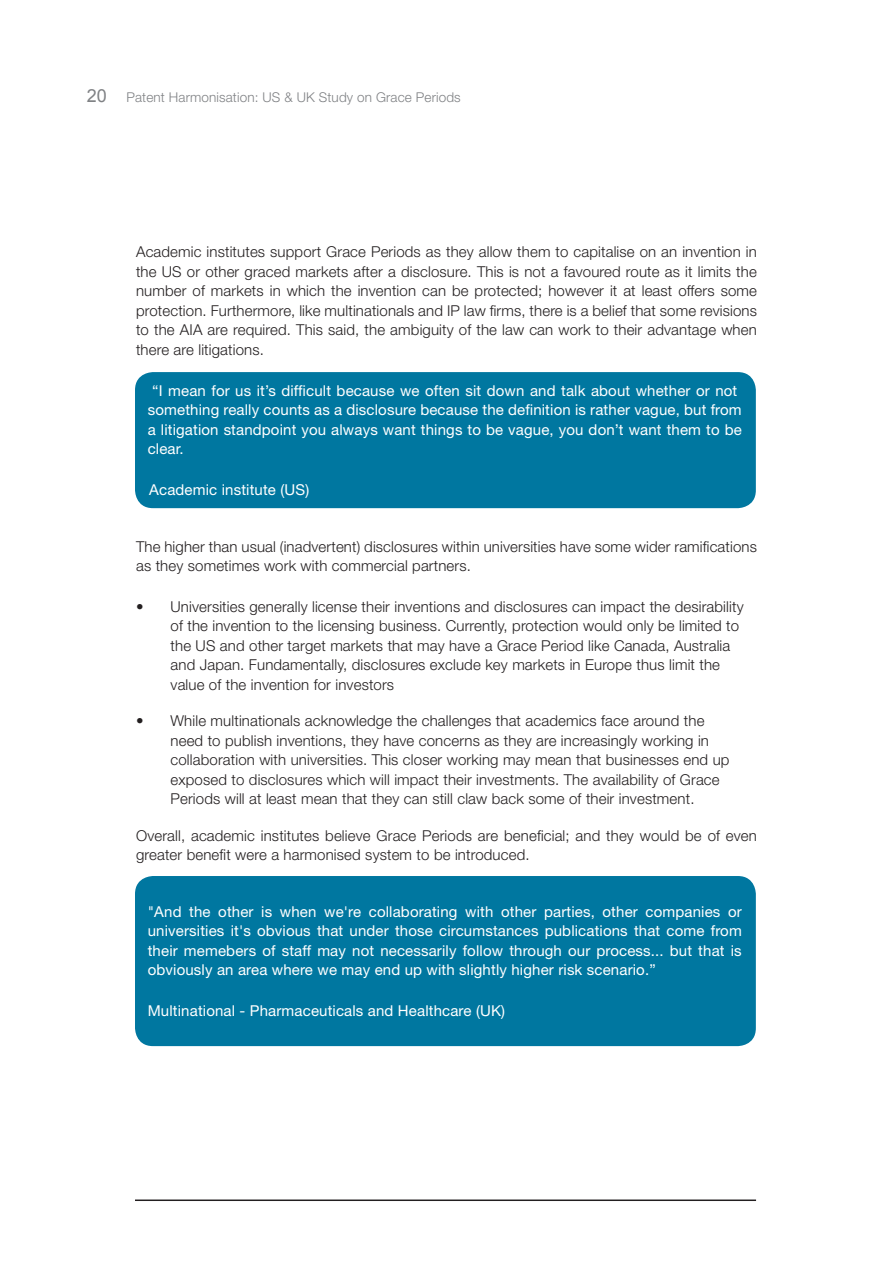
<style>
.page{position:relative;width:893px;height:1263px;background:#fff}
.page>*{position:absolute;margin:0;border:0;box-sizing:border-box;transform-origin:0 0}
.t1{font:300 15px/19.5px "Helvetica Neue LT Std";letter-spacing:.01em;color:#231f20}
.t2{font:15px/19.5px "Helvetica Neue LT Std";letter-spacing:.01em;color:#fff;text-align:justify}
.t3{font:300 13.5px "Helvetica Neue LT Std";letter-spacing:.01em;color:#808285}
.s1{font-family:"Arial";font-weight:400;font-size:18px}
</style>
<div class="page">
<hr style="left:135px;top:1199px;width:621px;height:2px;background:#231f20">
<div style="left:135px;top:876px;width:621px;height:170px;background:#0077a0;border-radius:18px"></div>
<div style="left:135px;top:372px;width:621px;height:136px;background:#0077a0;border-radius:18px"></div>
<p class="t3" style="left:87px;top:89px;width:375px"><span class="s1">20</span> Patent Harmonisation: US &amp; UK Study on Grace Periods</p>
<p class="t1" style="left:136px;top:242px;width:622px;text-align:justify">Academic institutes support Grace Periods as they allow them to capitalise on an invention in the US or other graced markets after a disclosure. This is not a favoured route as it limits the number of markets in which the invention can be protected; however it at least offers some protection. Furthermore, like multinationals and IP law firms, there is a belief that some revisions to the AIA are required. This said, the ambiguity of the law can work to their advantage when there are litigations.</p>
<p class="t2" style="left:148px;top:380px;width:595px;text-align:left">“I mean for us it’s difficult because we often sit down and talk about whether or not something really counts as a disclosure because the definition is rather vague, but from a litigation standpoint you always want things to be vague, you don’t want them to be clear.</p>
<p class="t2" style="left:149px;top:479px;width:161px">Academic institute (US)</p>
<p class="t1" style="left:136px;top:536px;width:622px">The higher than usual (inadvertent) disclosures within universities have some wider ramifications as they sometimes work with commercial partners.</p>
<p class="t1" style="left:171px;top:596px;width:575px;text-indent:-34px">• Universities generally license their inventions and disclosures can impact the desirability of the invention to the licensing business. Currently, protection would only be limited to the US and other target markets that may have a Grace Period like Canada, Australia and Japan. Fundamentally, disclosures exclude key markets in Europe thus limit the value of the invention for investors</p>
<p class="t1" style="left:171px;top:711px;width:560px;text-indent:-34px">• While multinationals acknowledge the challenges that academics face around the need to publish inventions, they have concerns as they are increasingly working in collaboration with universities. This closer working may mean that businesses end up exposed to disclosures which will impact their investments. The availability of Grace Periods will at least mean that they can still claw back some of their investment.</p>
<p class="t1" style="left:136px;top:825px;width:622px">Overall, academic institutes believe Grace Periods are beneficial; and they would be of even greater benefit were a harmonised system to be introduced.</p>
<p class="t2" style="left:148px;top:901px;width:596px">"And the other is when we're collaborating with other parties, other companies or universities it's obvious that under those circumstances publications that come from their memebers of staff may not necessarily follow through our process... but that is obviously an area where we may end up with slightly higher risk scenario.”</p>
<p class="t2" style="left:148px;top:1001px;width:359px">Multinational - Pharmaceuticals and Healthcare (UK)</p>
</div>
